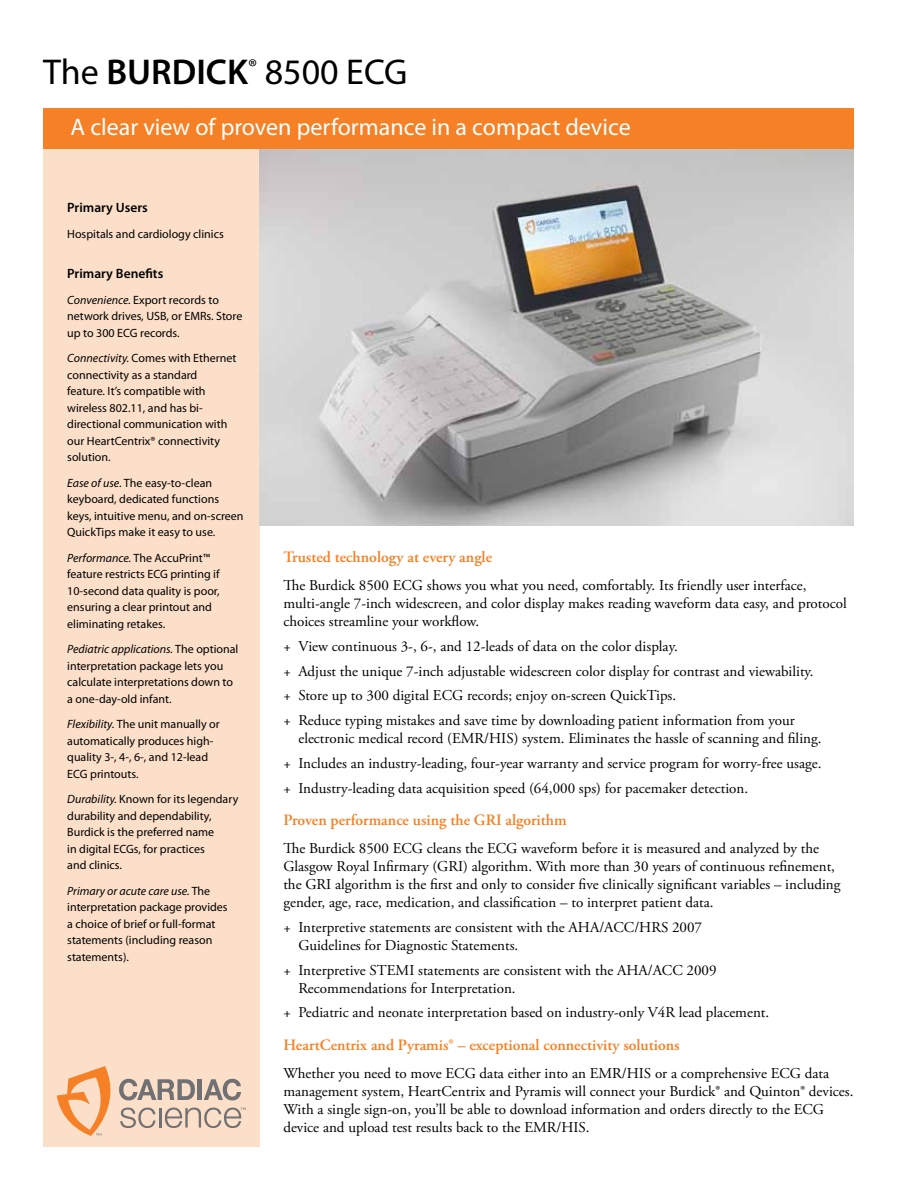
<style>
.page{position:relative;width:897px;height:1188px;background:#fff}
.page>*{position:absolute;margin:0;border:0;box-sizing:border-box;transform-origin:0 0}
.t1{font:36px "Myriad Pro";color:#000}
.t2{font:24px "Myriad Pro";color:#fff}
.t3{font:600 15.75px "Adobe Garamond Pro";color:#f58025}
.t4{font:15px/18px "Adobe Garamond Pro";color:#000}
.t5{font:600 13.5px "Myriad Pro";color:#000}
.t6{font:12px/16.5px "Myriad Pro";color:#000}
.s1{font-weight:600}
.s2{font-style:italic}
</style>
<div class="page">
<div style="left:43px;top:148px;width:216px;height:1000px;background:#fcdfc9"></div>
<svg style="left:57px;top:1066px;width:189px;height:70px"></svg>
<img style="left:259px;top:148px;width:594px;height:377px">
<div style="left:44px;top:108px;width:809px;height:40px;background:#f58025"></div>
<h1 class="t1" style="left:43px;top:49px;width:365px">The <span class="s1">BURDICK</span><sup>®</sup> 8500 ECG</h1>
<h2 class="t2" style="left:71px;top:112px;width:561px">A clear view of proven performance in a compact device</h2>
<p class="t5" style="left:67px;top:199px;width:82px">Primary Users</p>
<p class="t6" style="left:67px;top:225px;width:158px">Hospitals and cardiology clinics</p>
<p class="t5" style="left:67px;top:265px;width:98px">Primary Benefits</p>
<p class="t6" style="left:67px;top:291px;width:177px"><span class="s2">Convenience.</span> Export records to network drives, USB, or EMRs. Store up to 300 ECG records.</p>
<p class="t6" style="left:67px;top:350px;width:171px"><span class="s2">Connectivity.</span> Comes with Ethernet connectivity as a standard feature. It’s compatible with wireless 802.11, and has bi&shy;directional communication with our HeartCentrix® connectivity solution.</p>
<p class="t6" style="left:67px;top:474px;width:178px"><span class="s2">Ease of use</span>. The easy-to-clean keyboard, dedicated functions keys, intuitive menu, and on-screen<br>QuickTips make it easy to use.</p>
<p class="t6" style="left:67px;top:549px;width:154px"><span class="s2">Performance.</span> The AccuPrint™ feature restricts ECG printing if<br>10-second data quality is poor, ensuring a clear printout and eliminating retakes.</p>
<p class="t6" style="left:67px;top:641px;width:173px"><span class="s2">Pediatric applications.</span> The optional interpretation package lets you calculate interpretations down to a one-day-old infant.</p>
<p class="t6" style="left:67px;top:716px;width:154px"><span class="s2">Flexibility.</span> The unit manually or automatically produces high&shy;quality 3-, 4-, 6-, and 12-lead<br>ECG printouts.</p>
<p class="t6" style="left:67px;top:791px;width:172px"><span class="s2">Durability.</span> Known for its legendary durability and dependability,<br>Burdick is the preferred name<br>in digital ECGs, for practices<br>and clinics.</p>
<p class="t6" style="left:67px;top:882px;width:162px"><span class="s2">Primary or acute care use.</span> The interpretation package provides a choice of brief or full-format statements (including reason statements).</p>
<p class="t3" style="left:283px;top:548px;width:210px">Trusted technology at every angle</p>
<p class="t4" style="left:283px;top:577px;width:565px">The Burdick 8500 ECG shows you what you need, comfortably. Its friendly user interface, multi-angle 7-inch widescreen, and color display makes reading waveform data easy, and protocol choices streamline your workflow.</p>
<p class="t4" style="left:283px;top:634px;width:531px;line-height:24.8px">+ View continuous 3-, 6-, and 12-leads of data on the color display.<br>+ Adjust the unique 7-inch adjustable widescreen color display for contrast and viewability. + Store up to 300 digital ECG records; enjoy on-screen QuickTips.<br>+ Reduce typing mistakes and save time by downloading patient information from your</p>
<p class="t4" style="left:283px;top:726px;width:539px;line-height:24.8px;text-align:justify;text-indent:15px">electronic medical record (EMR/HIS) system. Eliminates the hassle of scanning and filing. + Includes an industry-leading, four-year warranty and service program for worry-free usage. + Industry-leading data acquisition speed (64,000 sps) for pacemaker detection.</p>
<p class="t3" style="left:283px;top:811px;width:285px">Proven performance using the GRI algorithm</p>
<p class="t4" style="left:283px;top:840px;width:558px">The Burdick 8500 ECG cleans the ECG waveform before it is measured and analyzed by the Glasgow Royal Infirmary (GRI) algorithm. With more than 30 years of continuous refinement, the GRI algorithm is the first and only to consider five clinically significant variables – including gender, age, race, medication, and classification – to interpret patient data.</p>
<p class="t4" style="left:298px;top:919px;width:405px;text-indent:-15px">+ Interpretive statements are consistent with the AHA/ACC/HRS 2007<br>Guidelines for Diagnostic Statements.</p>
<p class="t4" style="left:298px;top:961px;width:419px;text-indent:-15px">+ Interpretive STEMI statements are consistent with the AHA/ACC 2009<br>Recommendations for Interpretation.</p>
<p class="t4" style="left:283px;top:1004px;width:487px">+ Pediatric and neonate interpretation based on industry-only V4R lead placement.</p>
<p class="t3" style="left:283px;top:1036px;width:398px">HeartCentrix and Pyramis® – exceptional connectivity solutions</p>
<p class="t4" style="left:283px;top:1065px;width:571px">Whether you need to move ECG data either into an EMR/HIS or a comprehensive ECG data management system, HeartCentrix and Pyramis will connect your Burdick® and Quinton® devices.<br>With a single sign-on, you’ll be able to download information and orders directly to the ECG device and upload test results back to the EMR/HIS.</p>
</div>
